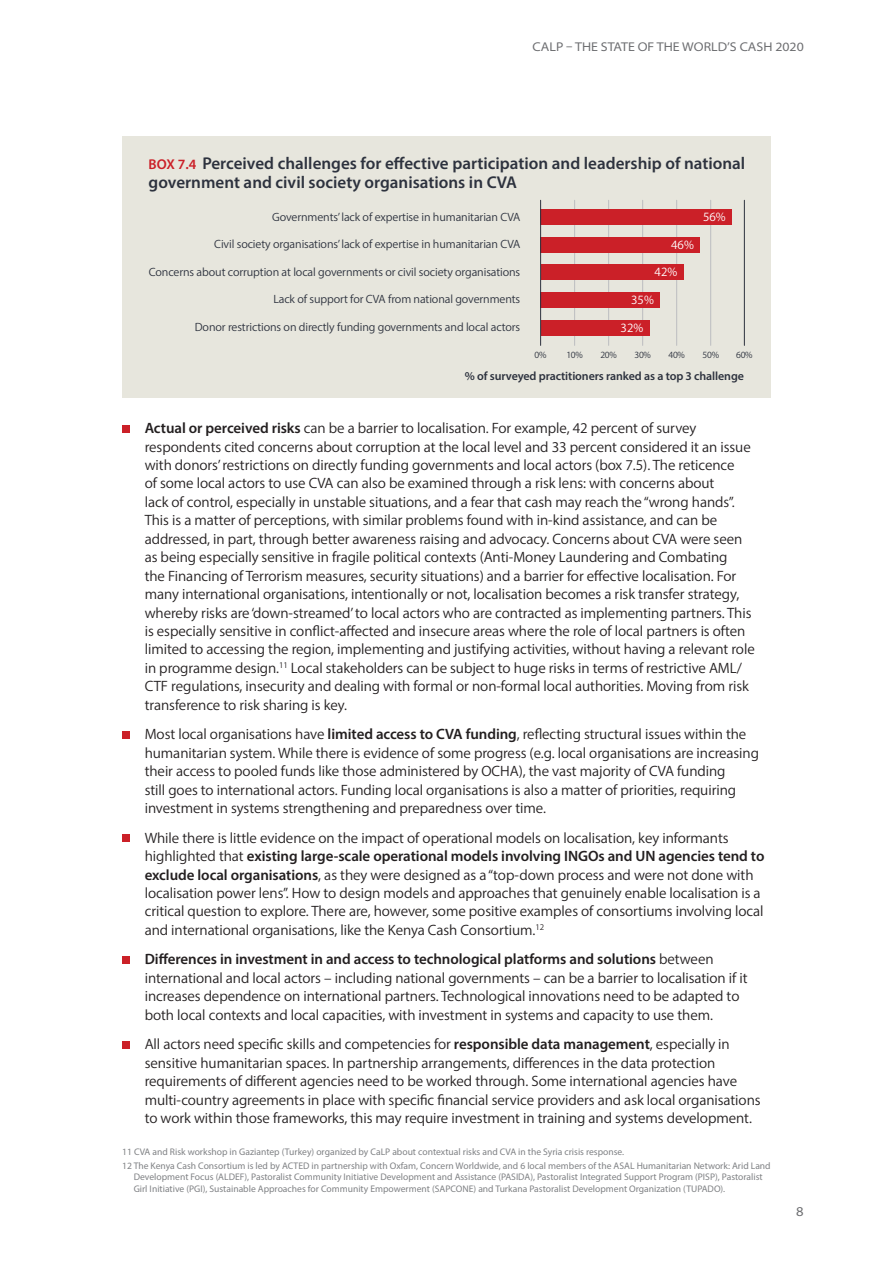
<style>
.page{position:relative;width:893px;height:1263px;background:#fff}
.page>*{position:absolute;margin:0;border:0;box-sizing:border-box;transform-origin:0 0}
.t1{font:17.1px/19.5px "Myriad Variable Concept";letter-spacing:.18em;color:#2d323e}
.Body_Copy{font:15px/18.5px "Myriad Variable Concept";letter-spacing:.15em;color:#231f20}
.t2{font:13.5px "Myriad Variable Concept";color:#6c6d70}
.t3{font:12.75px "Myriad Variable Concept";letter-spacing:.215em;color:#6c6d70}
.t4{font:12.75px "Myriad Variable Concept";letter-spacing:.145em;color:#fff}
.t5{font:12px "Myriad Variable Concept";letter-spacing:.15em;color:#2d323e}
.t6{font:12px "Myriad Variable Concept";letter-spacing:.17em;color:#2d323e}
.t7{font:9.6px/11.6px "Myriad Pro";color:#808285}
.t8{font:9.6px "Myriad Variable Concept";letter-spacing:.125em;color:#2d323e}
.s1{font-size:14.25px;color:#cb2028}
</style>
<div class="page">
<div style="left:122px;top:136px;width:649px;height:262px;background:#e7e6dd"></div>
<hr style="left:574px;top:200px;width:1px;height:145px;background:#bcbdc0">
<hr style="left:608px;top:200px;width:1px;height:145px;background:#bcbdc0">
<hr style="left:642px;top:200px;width:1px;height:145px;background:#bcbdc0">
<hr style="left:676px;top:200px;width:1px;height:145px;background:#bcbdc0">
<hr style="left:710px;top:200px;width:1px;height:145px;background:#bcbdc0">
<hr style="left:744px;top:200px;width:1px;height:145px;background:#2d323e">
<div style="left:122px;top:425px;width:8px;height:8px;background:#cb2028"></div>
<div style="left:122px;top:731px;width:8px;height:8px;background:#cb2028"></div>
<div style="left:122px;top:834px;width:8px;height:8px;background:#cb2028"></div>
<div style="left:122px;top:956px;width:8px;height:8px;background:#cb2028"></div>
<div style="left:122px;top:1041px;width:8px;height:8px;background:#cb2028"></div>
<div style="left:541px;top:209px;width:191px;height:16px;background:#cb2028"></div>
<div style="left:541px;top:237px;width:159px;height:16px;background:#cb2028"></div>
<div style="left:541px;top:264px;width:142px;height:16px;background:#cb2028"></div>
<div style="left:541px;top:292px;width:119px;height:16px;background:#cb2028"></div>
<div style="left:541px;top:320px;width:108px;height:16px;background:#cb2028"></div>
<hr style="left:540px;top:200px;width:1px;height:145px;background:#2d323e">
<p class="t3" style="left:533px;top:39px;width:270px">CALP – THE STATE OF THE WORLD’S CASH 2020</p>
<p class="t1" style="left:149px;top:153px;width:597px"><span class="s1">BOX 7.4</span> Perceived challenges for effective participation and leadership of national government and civilsociety organisations in CVA</p>
<p class="t5" style="left:272px;top:209px;width:247px">Governments’ lack of expertise in humanitarian CVA</p>
<p class="t5" style="left:214px;top:237px;width:305px">Civil society organisations’ lack of expertise in humanitarian CVA</p>
<p class="t5" style="left:149px;top:265px;width:371px">Concerns about corruption at local governments or civil society organisations</p>
<p class="t5" style="left:273px;top:292px;width:247px">Lack of support for CVA from national governments</p>
<p class="t5" style="left:195px;top:320px;width:326px">Donor restrictions on directly funding governments and local actors</p>
<p class="t8" style="left:535px;top:350px;width:12px">0%</p>
<p class="t8" style="left:566px;top:350px;width:17px">10%</p>
<p class="t8" style="left:600px;top:350px;width:17px">20%</p>
<p class="t8" style="left:634px;top:350px;width:17px">30%</p>
<p class="t8" style="left:668px;top:350px;width:17px">40%</p>
<p class="t8" style="left:702px;top:350px;width:17px">50%</p>
<p class="t8" style="left:736px;top:350px;width:17px">60%</p>
<p class="t4" style="left:703px;top:210px;width:22px">56%</p>
<p class="t4" style="left:671px;top:237px;width:22px">46%</p>
<p class="t4" style="left:655px;top:265px;width:22px">42%</p>
<p class="t4" style="left:631px;top:292px;width:22px">35%</p>
<p class="t4" style="left:621px;top:320px;width:22px">32%</p>
<p class="t6" style="left:465px;top:369px;width:278px">% of surveyed practitioners ranked as a top 3 challenge</p>
<p class="Body_Copy" style="left:145px;top:419px;width:609px">Actual or perceived risks can be a barrier to localisation. For example, 42 percent of survey respondents cited concerns about corruption at the local level and 33 percent considered it an issue with donors’ restrictions on directly funding governments and local actors (box 7.5). The reticence<br>of some local actors to use CVA can also be examined through a risk lens: with concerns about<br>lack of control, especially in unstable situations, and a fear that cash may reach the “wrong hands”.<br>This is a matter of perceptions, with similar problems found with in-kind assistance, and can be addressed, in part, through better awareness raising and advocacy. Concerns about CVA were seen as being especially sensitive in fragile political contexts (Anti-Money Laundering and Combating<br>the Financing of Terrorism measures, security situations) and a barrier for effective localisation. For many international organisations, intentionally or not, localisation becomes a risk transfer strategy, whereby risks are ‘down-streamed’ to local actors who are contracted as implementing partners. This is especially sensitive in conflict-affected and insecure areas where the role of local partners is often limited to accessing the region, implementing and justifying activities, without having a relevant role in programme design.<sup>11</sup> Local stakeholders can be subject to huge risks in terms of restrictive AML/ CTF regulations, insecurity and dealing with formal or non-formal local authorities. Moving from risk transference to risk sharing is key.</p>
<p class="Body_Copy" style="left:145px;top:725px;width:613px">Most local organisations have limited access to CVA funding, reflecting structural issues within the humanitarian system. While there is evidence of some progress (e.g. local organisations are increasing their access to pooled funds like those administered by OCHA), the vast majority of CVA funding<br>still goes to international actors. Funding local organisations is also a matter of priorities, requiring investment in systems strengthening and preparedness over time.</p>
<p class="Body_Copy" style="left:145px;top:828px;width:619px">While there is little evidence on the impact of operational models on localisation, key informants highlighted that existing large-scale operationalmodels involving INGOs and UN agencies tend to exclude localorganisations, as they were designed as a“top-down process and were not done with localisation power lens”. How to design models and approaches that genuinely enable localisation is a critical question to explore. There are, however, some positive examples of consortiums involving local and international organisations, like the Kenya Cash Consortium.<sup>12</sup></p>
<p class="Body_Copy" style="left:145px;top:950px;width:603px">Differences in investment in and access to technologicalplatforms and solutions between international and local actors – including national governments – can be a barrier to localisation if it increases dependence on international partners. Technological innovations need to be adapted to both local contexts and local capacities, with investment in systems and capacity to use them.</p>
<p class="Body_Copy" style="left:145px;top:1035px;width:616px">All actors need specific skills and competencies for responsible data management, especially in sensitive humanitarian spaces. In partnership arrangements, differences in the data protection requirements of different agencies need to be worked through. Some international agencies have multi-country agreements in place with specific financial service providers and ask local organisations to work within those frameworks, this may require investment in training and systems development.</p>
<p class="t7" style="left:122px;top:1146px;width:504px">11 CVA and Risk workshop in Gaziantep (Turkey) organized by CaLP about contextual risks and CVA in the Syria crisis response.</p>
<p class="t7" style="left:134px;top:1160px;width:638px;text-indent:-11px">12 The Kenya Cash Consortium is led by ACTED in partnership with Oxfam, Concern Worldwide, and 6 local members of the ASAL Humanitarian Network: Arid Land<br>Development Focus (ALDEF), Pastoralist Community Initiative Development and Assistance (PASIDA), Pastoralist Integrated Support Program (PISP), Pastoralist<br>Girl Initiative (PGI), Sustainable Approaches for Community Empowerment (SAPCONE) and Turkana Pastoralist Development Organization (TUPADO).</p>
<p class="t2" style="left:796px;top:1203px;width:6px">8</p>
</div>
